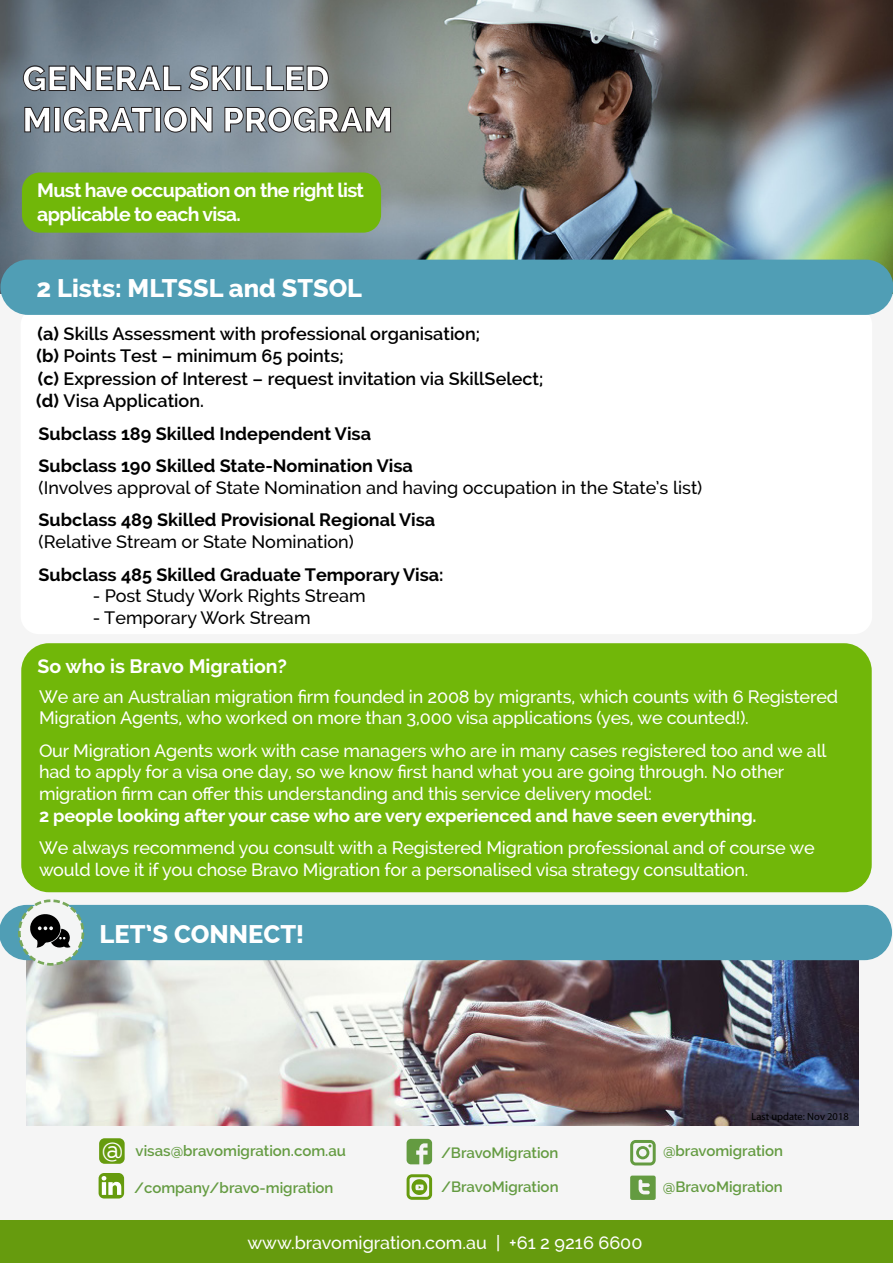
<style>
.page{position:relative;width:893px;height:1263px;background:#fff}
.page>*{position:absolute;margin:0;border:0;box-sizing:border-box;transform-origin:0 0}
.t1{font:800 34.5px/41.4px "Raleway";color:#fff}
.t2{font:800 25.5px "Raleway";color:#fff}
.t3{font:600 25.5px "Raleway";color:#fff}
.t4{font:700 19.5px/23.4px "Raleway";letter-spacing:-.035em;color:#fff}
.t5{font:700 19.5px "Raleway";color:#fff}
.t6{font:500 18px/21.6px "Raleway";letter-spacing:-.01em;color:#fff}
.t7{font:600 18px/22.5px "Raleway";color:#000}
.t8{font:700 18px/32.4px "Raleway";color:#000}
.t9{font:500 18px "Raleway";color:#000}
.t10{font:700 18px "Raleway";letter-spacing:-.01em;color:#fff}
.t11{font:600 15px "Raleway";color:#649b41}
.t12{font:10.5px "Myriad Pro";color:#000}
.s1{font-weight:700}
</style>
<div class="page">
<div style="left:0;top:147px;width:893px;height:1116px;background:#f5f5f5"></div>
<img style="left:0;top:0;width:893px;height:294px">
<div style="left:0;top:1220px;width:893px;height:43px;background:#669b0e"></div>
<img style="left:27px;top:960px;width:832px;height:166px">
<div style="left:0;top:905px;width:892px;height:55px;background:#509eb5"></div>
<svg style="left:407px;top:1139px;width:25px;height:25px"></svg>
<svg style="left:630px;top:1175px;width:26px;height:25px"></svg>
<svg style="left:630px;top:1140px;width:26px;height:25px"></svg>
<svg style="left:407px;top:1174px;width:25px;height:26px"></svg>
<div style="left:99px;top:1138px;width:26px;height:26px;background:#669b0e;border-radius:5px"></div>
<svg style="left:18px;top:899px;width:66px;height:67px"></svg>
<svg style="left:99px;top:1173px;width:25px;height:25px"></svg>
<svg style="left:102px;top:1176px;width:19px;height:19px"></svg>
<div style="left:21px;top:643px;width:851px;height:249px;background:#71b709;border-radius:28px"></div>
<div style="left:21px;top:307px;width:851px;height:327px;background:#fff;border-radius:18px"></div>
<svg style="left:23px;top:65px;width:159px;height:27px;background:#69757f"></svg>
<svg style="left:188px;top:65px;width:47px;height:27px"></svg>
<div style="left:235px;top:66px;width:6px;height:25px;border:1px solid #231f20"></div>
<svg style="left:245px;top:65px;width:84px;height:26px;background:#777f86"></svg>
<svg style="left:24px;top:107px;width:26px;height:26px"></svg>
<div style="left:54px;top:107px;width:6px;height:25px;border:1px solid #231f20"></div>
<svg style="left:63px;top:106px;width:90px;height:27px;background:#727d88"></svg>
<div style="left:155px;top:107px;width:6px;height:25px;border:1px solid #231f20"></div>
<svg style="left:163px;top:107px;width:50px;height:26px"></svg>
<svg style="left:224px;top:106px;width:167px;height:27px;background:#757c7e"></svg>
<div style="left:0;top:260px;width:893px;height:55px;background:#509eb5;border-radius:28px"></div>
<div style="left:22px;top:172px;width:359px;height:61px;background:#71b709;border-radius:18px"></div>
<h1 class="t1" style="left:22px;top:58px;width:372px">GENERAL SKILLED<br>MIGRATION PROGRAM</h1>
<p class="t4" style="left:37px;top:179px;width:328px">Must have occupation on the right list applicable to each visa.</p>
<h2 class="t2" style="left:36px;top:273px;width:327px">2 Lists: MLTSSL and STSOL</h2>
<p class="t7" style="left:36px;top:322px;width:508px"><span class="s1">(a)</span> Skills Assessment with professional organisation;<br><span class="s1">(b)</span> Points Test – minimum 65 points;<br><span class="s1">(c)</span> Expression of Interest – request invitation via SkillSelect; <span class="s1">(d)</span> Visa Application.</p>
<p class="t8" style="left:39px;top:418px;width:376px">Subclass 189 Skilled Independent Visa<br>Subclass 190 Skilled State-Nomination Visa</p>
<p class="t9" style="left:39px;top:477px;width:665px">(Involves approval of State Nomination and having occupation in the State’s list)</p>
<p class="t8" style="left:39px;top:504px;width:398px">Subclass 489 Skilled Provisional Regional Visa</p>
<p class="t9" style="left:39px;top:531px;width:317px">(Relative Stream or State Nomination)</p>
<p class="t8" style="left:39px;top:558px;width:406px">Subclass 485 Skilled Graduate Temporary Visa:</p>
<p class="t9" style="left:93px;top:585px;width:274px">- Post Study Work Rights Stream</p>
<p class="t9" style="left:93px;top:607px;width:219px">- Temporary Work Stream</p>
<p class="t5" style="left:38px;top:655px;width:251px">So who is Bravo Migration?</p>
<p class="t6" style="left:39px;top:686px;width:801px">We are an Australian migration firm founded in 2008 by migrants, which counts with 6 Registered<br>Migration Agents, who worked on more than 3,000 visa applications (yes, we counted!).</p>
<p class="t6" style="left:39px;top:740px;width:789px">Our Migration Agents work with case managers who are in many cases registered too and we all had to apply for a visa one day, so we know first hand what you are going through. No other migration firm can offer this understanding and this service delivery model:</p>
<p class="t10" style="left:39px;top:805px;width:719px">2 people looking after your case who are very experienced and have seen everything.</p>
<p class="t6" style="left:39px;top:837px;width:777px">We always recommend you consult with a Registered Migration professional and of course we would love it if you chose Bravo Migration for a personalised visa strategy consultation.</p>
<h2 class="t2" style="left:100px;top:919px;width:206px">LET’S CONNECT!</h2>
<h2 class="t3" style="left:102px;top:1134px;width:23px">@</h2>
<p class="t11" style="left:136px;top:1142px;width:212px">visas@bravomigration.com.au</p>
<p class="t12" style="left:752px;top:1109px;width:99px">Last update: Nov 2018</p>
<p class="t11" style="left:441px;top:1144px;width:119px">/BravoMigration</p>
<p class="t11" style="left:663px;top:1142px;width:122px">@bravomigration</p>
<p class="t11" style="left:441px;top:1178px;width:119px">/BravoMigration</p>
<p class="t11" style="left:134px;top:1179px;width:201px">/company/bravo-migration</p>
<p class="t11" style="left:663px;top:1178px;width:122px">@BravoMigration</p>
<p class="t6" style="left:247px;top:1232px;width:396px">www.bravomigration.com.au | +61 2 9216 6600</p>
</div>
